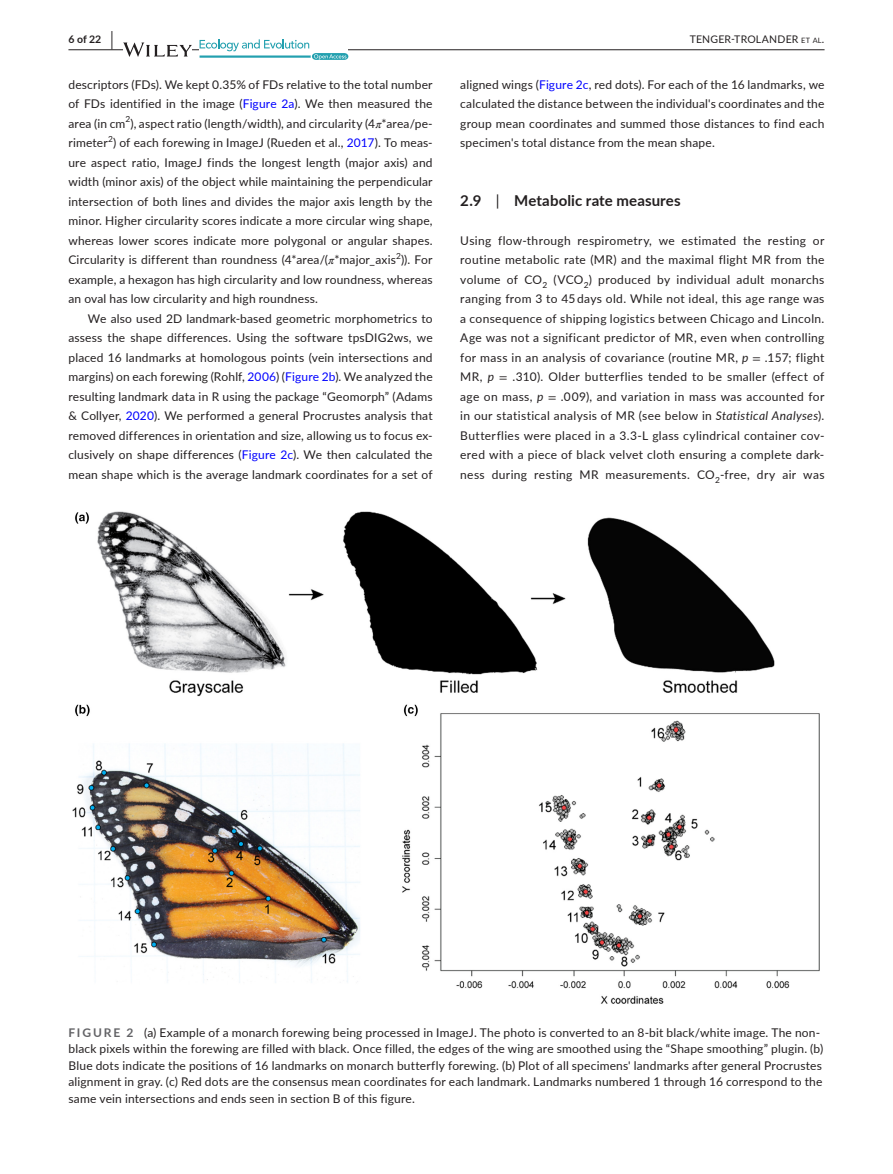
<style>
.page{position:relative;width:893px;height:1174px;background:#fff}
.page>*{position:absolute;margin:0;border:0;box-sizing:border-box;transform-origin:0 0}
.t1{font:700 15px "Lato";letter-spacing:.01em;color:#231f20}
.t2{font:12px/19.5px "Lato";letter-spacing:.015em;color:#231f20;text-align:justify}
.t3{font:10.5px "Lato";letter-spacing:.02em;color:#231f20}
.t4{font:700 10.5px "Lato";color:#231f20}
.t5{font:8.4px "Lato";color:#231f20}
.s1{font-size:19.5px}
.s2{font-size:7.35px}
.s3{color:#00f}
.s4{font-family:"STIX";font-style:italic}
.s5{font-weight:400}
.s6{font-style:italic}
.s7{font-family:"STIX"}
.s8{font-weight:700;color:#636366}
</style>
<div class="page">
<hr style="left:68px;top:49px;width:756px;height:1px;background:#231f20">
<svg style="left:123px;top:42px;width:69px;height:15px"></svg>
<svg style="left:200px;top:39px;width:148px;height:21px"></svg>
<img style="left:72px;top:511px;width:748px;height:493px">
<p class="t4" style="left:68px;top:31px;width:46px">6 of 22 <span class="s1">|</span></p>
<p class="t3" style="left:690px;top:31px;width:136px">TENGER--TROLANDER <span class="s2">et al</span>.</p>
<p class="t2" style="left:68px;top:74px;width:366px">descriptors (FDs). We kept 0.35% of FDs relative to the total number of FDs identified in the image (<span class="s3">Figure 2a</span>). We then measured the area (in cm ), aspect ratio (length/width), and circularity (4<span class="s4">π</span>*area/pe-</p>
<p class="t2" style="left:460px;top:74px;width:366px">aligned wings (<span class="s3">Figure 2c</span>, red dots). For each of the 16 landmarks, we calculated the distance between the individual's coordinates and the group mean coordinates and summed those distances to find each specimen's total distance from the mean shape.</p>
<p class="t5" style="left:126px;top:113px;width:6px">2</p>
<p class="t2" style="left:68px;top:132px;width:366px">rimeter ) of each forewing in ImageJ (Rueden et al., <span class="s3">2017</span>). To meas-</p>
<p class="t5" style="left:108px;top:133px;width:6px">2</p>
<p class="t2" style="left:68px;top:152px;width:366px">ure aspect ratio, ImageJ finds the longest length (major axis) and width (minor axis) of the object while maintaining the perpendicular intersection of both lines and divides the major axis length by the minor. Higher circularity scores indicate a more circular wing shape, whereas lower scores indicate more polygonal or angular shapes.<br>Circularity is different than roundness (4*area/(<span class="s4">π</span>*major_axis )). For</p>
<p class="t1" style="left:460px;top:189px;width:222px">2.9 <span class="s5">|</span> Metabolic rate measures</p>
<p class="t2" style="left:460px;top:230px;width:366px">Using flow-through respirometry, we estimated the resting or routine metabolic rate (MR) and the maximal flight MR from the volume of CO<sub>2</sub> (VCO<sub>2</sub>) produced by individual adult monarchs ranging from 3 to 45 days old. While not ideal, this age range was a consequence of shipping logistics between Chicago and Lincoln.<br>Age was not a significant predictor of MR, even when controlling for mass in an analysis of covariance (routine MR, <span class="s6">p</span> <span class="s7">=</span> .157; flight MR, <span class="s6">p</span> <span class="s7">=</span> .310). Older butterflies tended to be smaller (effect of age on mass, <span class="s6">p</span> <span class="s7">=</span> .009), and variation in mass was accounted for in our statistical analysis of MR (see below in <span class="s6">Statistical Analyses</span>).<br>Butterflies were placed in a 3.3-L glass cylindrical container cov&shy;ered with a piece of black velvet cloth ensuring a complete dark&shy;ness during resting MR measurements. CO<sub>2</sub>-free, dry air was</p>
<p class="t5" style="left:396px;top:250px;width:6px">2</p>
<p class="t2" style="left:68px;top:269px;width:366px">example, a hexagon has high circularity and low roundness, whereas an oval has low circularity and high roundness.</p>
<p class="t2" style="left:68px;top:308px;width:366px;text-indent:20px">We also used 2D landmark-based geometric morphometrics to assess the shape differences. Using the software tpsDIG2ws, we placed 16 landmarks at homologous points (vein intersections and margins) on each forewing (Rohlf, <span class="s3">2006</span>) (<span class="s3">Figure 2b</span>). We analyzed the resulting landmark data in R using the package “Geomorph” (Adams &amp; Collyer, <span class="s3">2020</span>). We performed a general Procrustes analysis that removed differences in orientation and size, allowing us to focus ex&shy;clusively on shape differences (<span class="s3">Figure 2c</span>). We then calculated the mean shape which is the average landmark coordinates for a set of</p>
<p class="t2" style="left:68px;top:1023px;width:756px;line-height:16.5px;text-align:left"><span class="s8">FIGURE 2</span> (a) Example of a monarch forewing being processed in ImageJ. The photo is converted to an 8-bit black/white image. The non&shy;black pixels within the forewing are filled with black. Once filled, the edges of the wing are smoothed using the “Shape smoothing” plugin. (b)<br>Blue dots indicate the positions of 16 landmarks on monarch butterfly forewing. (b) Plot of all specimens' landmarks after general Procrustes alignment in gray. (c) Red dots are the consensus mean coordinates for each landmark. Landmarks numbered 1 through 16 correspond to the same vein intersections and ends seen in section B of this figure.</p>
</div>
